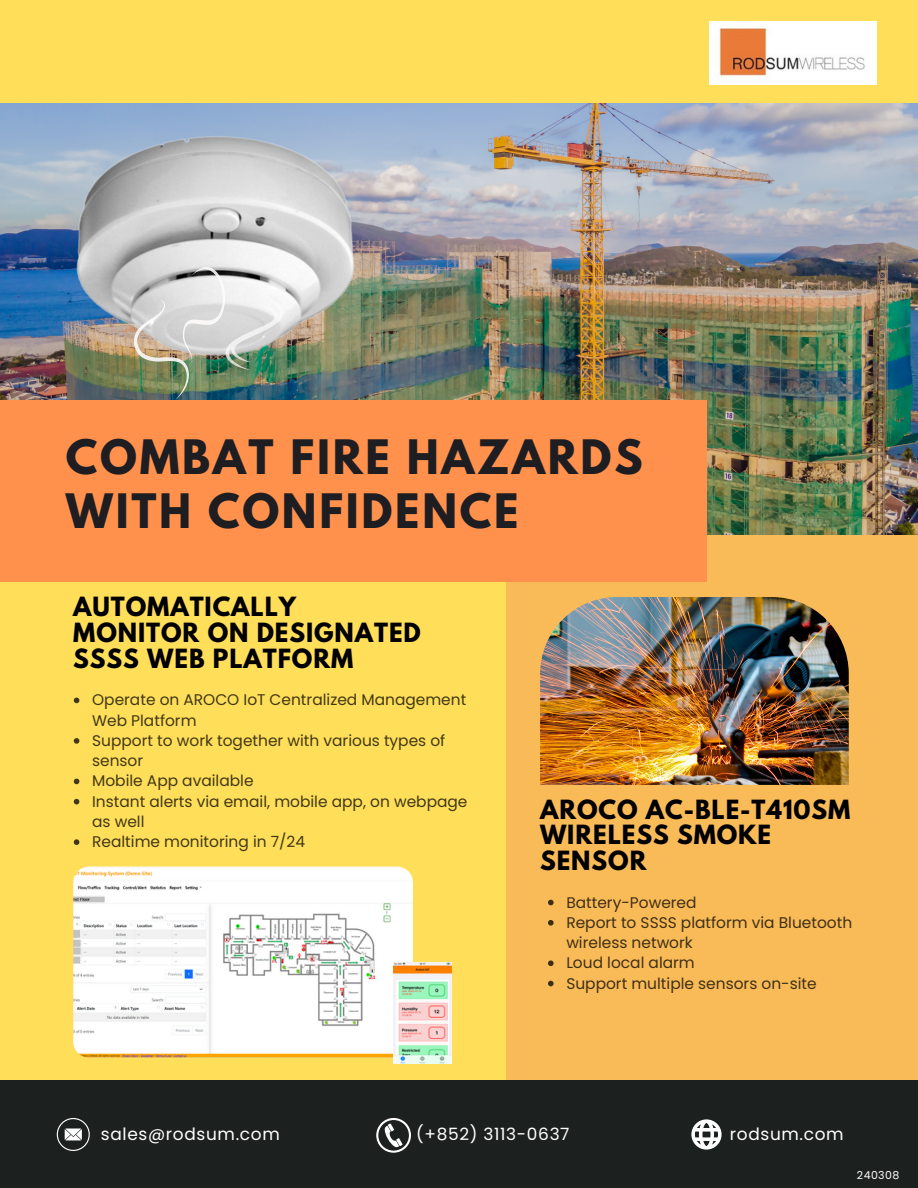
<style>
.page{position:relative;width:918px;height:1188px;background:#ffde59}
.page>*{position:absolute;margin:0;border:0;box-sizing:border-box;transform-origin:0 0}
.t1{font:700 42px/54px "League Spartan";letter-spacing:.065em;color:#1e1d22}
.t2{font:700 23.4px/25.8px "League Spartan";letter-spacing:.04em;color:#000}
.t3{font:16.95px "Poppins";letter-spacing:.04em;color:#fff}
.t4{font:15.45px/20.2px "Poppins";color:#000}
.t5{font:10.95px "Poppins";letter-spacing:.04em;color:#fff}
</style>
<div class="page">
<div style="left:507px;top:456px;width:411px;height:732px;background:#f9bb58"></div>
<img style="left:540px;top:597px;width:309px;height:188px">
<img style="left:0;top:104px;width:918px;height:431px">
<div style="left:0;top:400px;width:706px;height:182px;background:#ff914d"></div>
<img style="left:73px;top:867px;width:340px;height:191px;border-radius:16px">
<div style="left:0;top:1080px;width:918px;height:108px;background:#1c2120"></div>
<svg style="left:376px;top:1118px;width:35px;height:35px"></svg>
<svg style="left:691px;top:1119px;width:31px;height:31px"></svg>
<svg style="left:57px;top:1118px;width:32px;height:33px"></svg>
<img style="left:710px;top:22px;width:166px;height:63px">
<img style="left:394px;top:962px;width:57px;height:101px">
<img style="left:52px;top:103px;width:324px;height:297px">
<img style="left:134px;top:267px;width:149px;height:133px">
<svg style="left:548px;top:900px;width:6px;height:5px"></svg>
<svg style="left:548px;top:920px;width:6px;height:6px"></svg>
<svg style="left:548px;top:960px;width:6px;height:6px"></svg>
<svg style="left:548px;top:981px;width:6px;height:5px"></svg>
<svg style="left:74px;top:698px;width:5px;height:5px"></svg>
<svg style="left:74px;top:738px;width:5px;height:6px"></svg>
<svg style="left:74px;top:779px;width:5px;height:5px"></svg>
<svg style="left:74px;top:799px;width:5px;height:5px"></svg>
<svg style="left:74px;top:839px;width:5px;height:6px"></svg>
<h2 class="t1" style="left:66px;top:436px;width:578px">COMBAT FIRE HAZARDS<br>WITH CONFIDENCE</h2>
<h2 class="t2" style="left:73px;top:597px;width:349px">AUTOMATICALLY<br>MONITOR ON DESIGNATED<br>SSSS WEB PLATFORM</h2>
<p class="t4" style="left:92px;top:690px;width:377px">Operate on AROCO IoT Centralized Management<br>Web Platform<br>Support to work together with various types of sensor<br>Mobile App available<br>Instant alerts via email, mobile app, on webpage as well<br>Realtime monitoring in 7/24</p>
<h2 class="t2" style="left:540px;top:799px;width:312px">AROCO AC-BLE-T410SM<br>WIRELESS SMOKE<br>SENSOR</h2>
<p class="t4" style="left:566px;top:892px;width:288px">Battery-Powered<br>Report to SSSS platform via Bluetooth wireless network<br>Loud local alarm<br>Support multiple sensors on-site</p>
<p class="t3" style="left:101px;top:1122px;width:180px">sales@rodsum.com</p>
<p class="t3" style="left:416px;top:1123px;width:155px">(+852) 3113-0637</p>
<p class="t3" style="left:730px;top:1122px;width:115px">rodsum.com</p>
<h2 class="t5" style="left:857px;top:1168px;width:44px">240308</h2>
</div>
